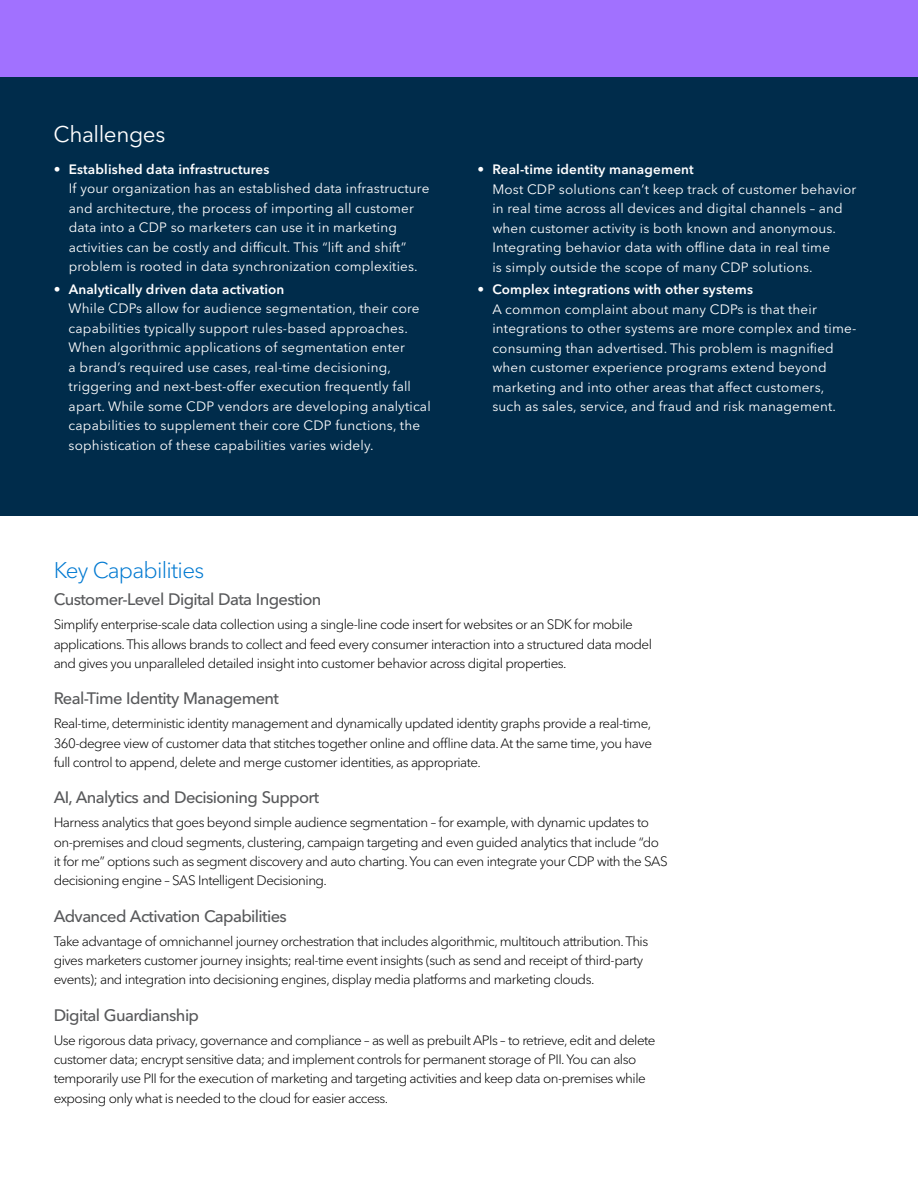
<style>
.page{position:relative;width:918px;height:1188px;background:#fff}
.page>*{position:absolute;margin:0;border:0;box-sizing:border-box;transform-origin:0 0}
.Subhead-1_Cobalt_bas{font:300 22.5px "Avenir Next W1 G";letter-spacing:-.035em;color:#0079d1}
.Challenges_Box_Headl{font:22.5px "Avenir Next W1 G";letter-spacing:-.02em;color:#fff}
.Subhead-2-80__Black{font:500 16.5px "Avenir Next W1 G";letter-spacing:-.035em;color:#58595b}
.Body{font:300 13.5px/19.5px "Avenir Next W1 G";letter-spacing:-.035em;color:#000}
.Challenges_bullet{font:13.5px/19.5px "Avenir Next W1 G";letter-spacing:.01em;color:#fff}
.s1{font-weight:600}
</style>
<div class="page">
<div style="left:0;top:76px;width:918px;height:440px;background:#002c4b"></div>
<div style="left:0;top:0;width:918px;height:76px;background:#a171ff"></div>
<h2 class="Challenges_Box_Headl" style="left:54px;top:121px;width:113px">Challenges</h2>
<p class="Challenges_bullet" style="left:69px;top:159px;width:362px;text-indent:-15px"><span class="s1">• Established data infrastructures<br></span>If your organization has an established data infrastructure and architecture, the process of importing all customer data into a CDP so marketers can use it in marketing activities can be costly and difficult. This “lift and shift” problem is rooted in data synchronization complexities.</p>
<p class="Challenges_bullet" style="left:69px;top:279px;width:364px;text-indent:-15px"><span class="s1">• Analytically driven data activation<br></span>While CDPs allow for audience segmentation, their core capabilities typically support rules-based approaches.<br>When algorithmic applications of segmentation enter<br>a brand’s required use cases, real-time decisioning, triggering and next-best-offer execution frequently fall apart. While some CDP vendors are developing analytical capabilities to supplement their core CDP functions, the sophistication of these capabilities varies widely.</p>
<p class="Challenges_bullet" style="left:492px;top:160px;width:365px;text-indent:-15px"><span class="s1">• Real-time identity management<br></span>Most CDP solutions can’t keep track of customer behavior in real time across all devices and digital channels – and when customer activity is both known and anonymous.<br>Integrating behavior data with offline data in real time<br>is simply outside the scope of many CDP solutions.</p>
<p class="Challenges_bullet" style="left:492px;top:280px;width:365px;text-indent:-15px"><span class="s1">• Complex integrations with other systems<br></span>A common complaint about many CDPs is that their integrations to other systems are more complex and time&shy;consuming than advertised. This problem is magnified when customer experience programs extend beyond marketing and into other areas that affect customers, such as sales, service, and fraud and risk management.</p>
<h2 class="Subhead-1_Cobalt_bas" style="left:54px;top:557px;width:152px">Key Capabilities</h2>
<h3 class="Subhead-2-80__Black" style="left:54px;top:589px;width:269px">Customer-Level Digital Data Ingestion</h3>
<p class="Body" style="left:54px;top:615px;width:600px">Simplify enterprise-scale data collection using a single-line code insert for websites or an SDK for mobile applications. This allows brands to collect and feed every consumer interaction into a structured data model and gives you unparalleled detailed insight into customer behavior across digital properties.</p>
<h3 class="Subhead-2-80__Black" style="left:54px;top:688px;width:227px">Real-Time Identity Management</h3>
<p class="Body" style="left:54px;top:714px;width:600px;text-align:justify">Real-time, deterministic identity management and dynamically updated identity graphs provide a real-time, 360-degree view of customer data that stitches together online and offline data. At the same time, you have full control to append, delete and merge customer identities, as appropriate.</p>
<h3 class="Subhead-2-80__Black" style="left:54px;top:787px;width:267px">AI, Analytics and Decisioning Support</h3>
<p class="Body" style="left:54px;top:813px;width:616px">Harness analytics that goes beyond simple audience segmentation – for example, with dynamic updates to on-premises and cloud segments, clustering, campaign targeting and even guided analytics that include “do it for me” options such as segment discovery and auto charting. You can even integrate your CDP with the SAS decisioning engine – SAS Intelligent Decisioning.</p>
<h3 class="Subhead-2-80__Black" style="left:54px;top:906px;width:235px">Advanced Activation Capabilities</h3>
<p class="Body" style="left:54px;top:931px;width:596px">Take advantage of omnichannel journey orchestration that includes algorithmic, multitouch attribution. This gives marketers customer journey insights; real-time event insights (such as send and receipt of third-party events); and integration into decisioning engines, display media platforms and marketing clouds.</p>
<h3 class="Subhead-2-80__Black" style="left:54px;top:1005px;width:147px">Digital Guardianship</h3>
<p class="Body" style="left:54px;top:1030px;width:603px">Use rigorous data privacy, governance and compliance – as well as prebuilt APIs – to retrieve, edit and delete customer data; encrypt sensitive data; and implement controls for permanent storage of PII. You can also temporarily use PII for the execution of marketing and targeting activities and keep data on-premises while exposing only what is needed to the cloud for easier access.</p>
</div>
